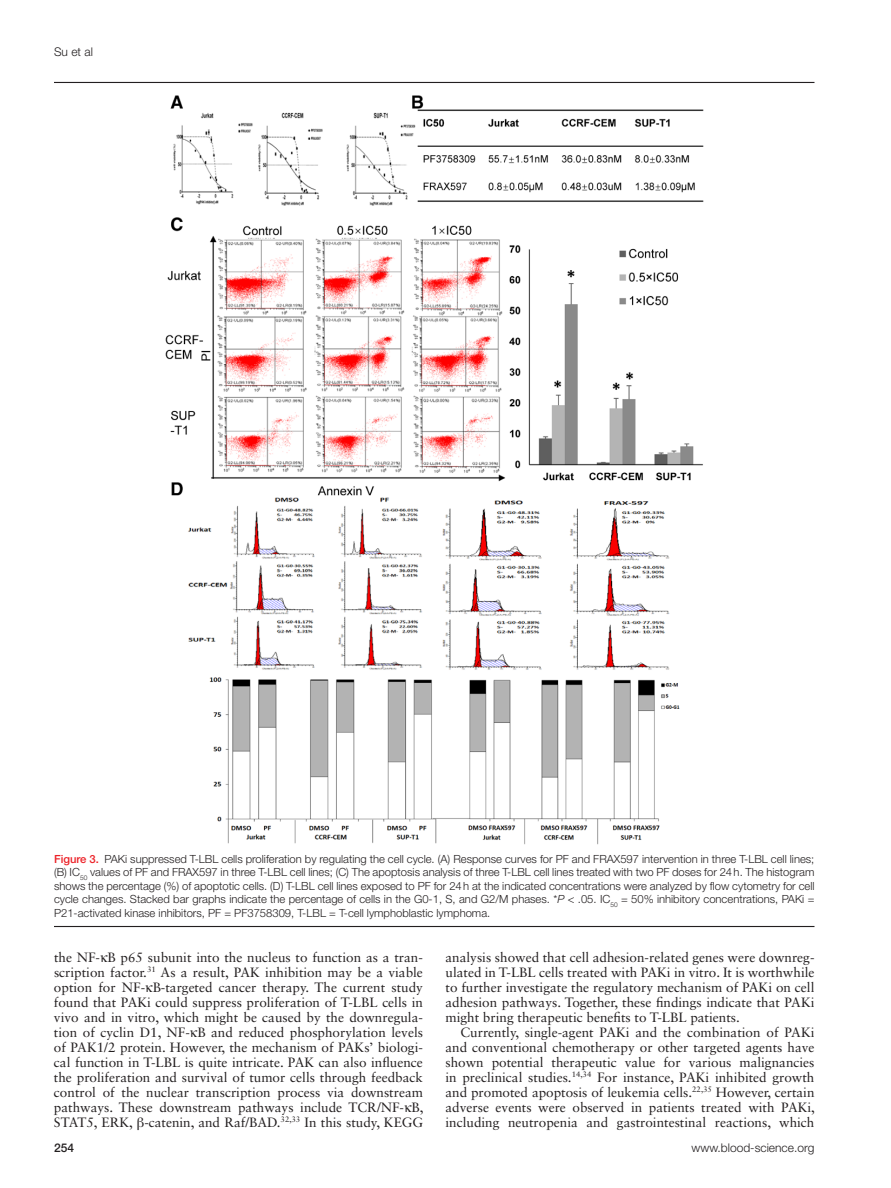
<style>
.page{position:relative;width:891px;height:1188px;background:#fff}
.page>*{position:absolute;margin:0;border:0;box-sizing:border-box;transform-origin:0 0}
.t1{font:13.5px/15px "Sabon LT Std";color:#231f20;text-align:justify}
.t2{font:300 12px "Helvetica Neue LT Std";color:#231f20}
.t3{font:500 12px "Helvetica Neue LT Std";color:#231f20}
.t4{font:300 11.25px/13.5px "Helvetica Neue LT Std";color:#231f20;text-align:justify}
.s1{font-weight:500;color:#ec2127}
.s2{font-style:italic}
.s3{font-family:"Gandhari Unicode"}
</style>
<div class="page">
<img style="left:165px;top:95px;width:539px;height:750px">
<hr style="left:54px;top:82px;width:760px;height:1px;background:#231f20">
<hr style="left:54px;top:926px;width:760px;height:1px;background:#231f20">
<p class="t2" style="left:54px;top:44px;width:40px">Su et al</p>
<p class="t4" style="left:54px;top:852px;width:762px"><span class="s1">Figure 3.</span> PAKi suppressed T-LBL cells proliferation by regulating the cell cycle. (A) Response curves for PF and FRAX597 intervention in three T-LBL cell lines; (B) IC<sub>50</sub> values of PF and FRAX597 in three T-LBL cell lines; (C) The apoptosis analysis of three T-LBL cell lines treated with two PF doses for 24h. The histogram shows the percentage (%) of apoptotic cells. (D) T-LBL cell lines exposed to PF for 24h at the indicated concentrations were analyzed by flow cytometry for cell cycle changes. Stacked bar graphs indicate the percentage of cells in the G0-1, S, and G2/M phases. *<span class="s2">P</span> &lt; .05. IC<sub>50</sub> = 50% inhibitory concentrations, PAKi = P21-activated kinase inhibitors, PF = PF3758309, T-LBL = T-cell lymphoblastic lymphoma.</p>
<p class="t1" style="left:54px;top:950px;width:371px">the NF-<span class="s3">κ</span>B p65 subunit into the nucleus to function as a tran&shy;scription factor.<sup>31</sup> As a result, PAK inhibition may be a viable option for NF-<span class="s3">κ</span>B-targeted cancer therapy. The current study found that PAKi could suppress proliferation of T-LBL cells in vivo and in vitro, which might be caused by the downregula&shy;tion of cyclin D1, NF-<span class="s3">κ</span>B and reduced phosphorylation levels of PAK1/2 protein. However, the mechanism of PAKs’ biologi&shy;cal function in T-LBL is quite intricate. PAK can also influence the proliferation and survival of tumor cells through feedback control of the nuclear transcription process via downstream pathways. These downstream pathways include TCR/NF-<span class="s3">κ</span>B, STAT5, ERK, <span class="s3">β</span>-catenin, and Raf/BAD.<sup>32,33</sup> In this study, KEGG</p>
<p class="t1" style="left:446px;top:949px;width:371px">analysis showed that cell adhesion-related genes were downreg&shy;ulated in T-LBL cells treated with PAKi in vitro. It is worthwhile to further investigate the regulatory mechanism of PAKi on cell adhesion pathways. Together, these findings indicate that PAKi might bring therapeutic benefits to T-LBL patients.</p>
<p class="t1" style="left:445px;top:1024px;width:371px;text-indent:15px">Currently, single-agent PAKi and the combination of PAKi and conventional chemotherapy or other targeted agents have shown potential therapeutic value for various malignancies in preclinical studies.<sup>14,34</sup> For instance, PAKi inhibited growth and promoted apoptosis of leukemia cells.<sup>22,35</sup> However, certain adverse events were observed in patients treated with PAKi, including neutropenia and gastrointestinal reactions, which</p>
<p class="t3" style="left:54px;top:1140px;width:22px">254</p>
<p class="t2" style="left:692px;top:1140px;width:124px">www.blood-science.org</p>
</div>
